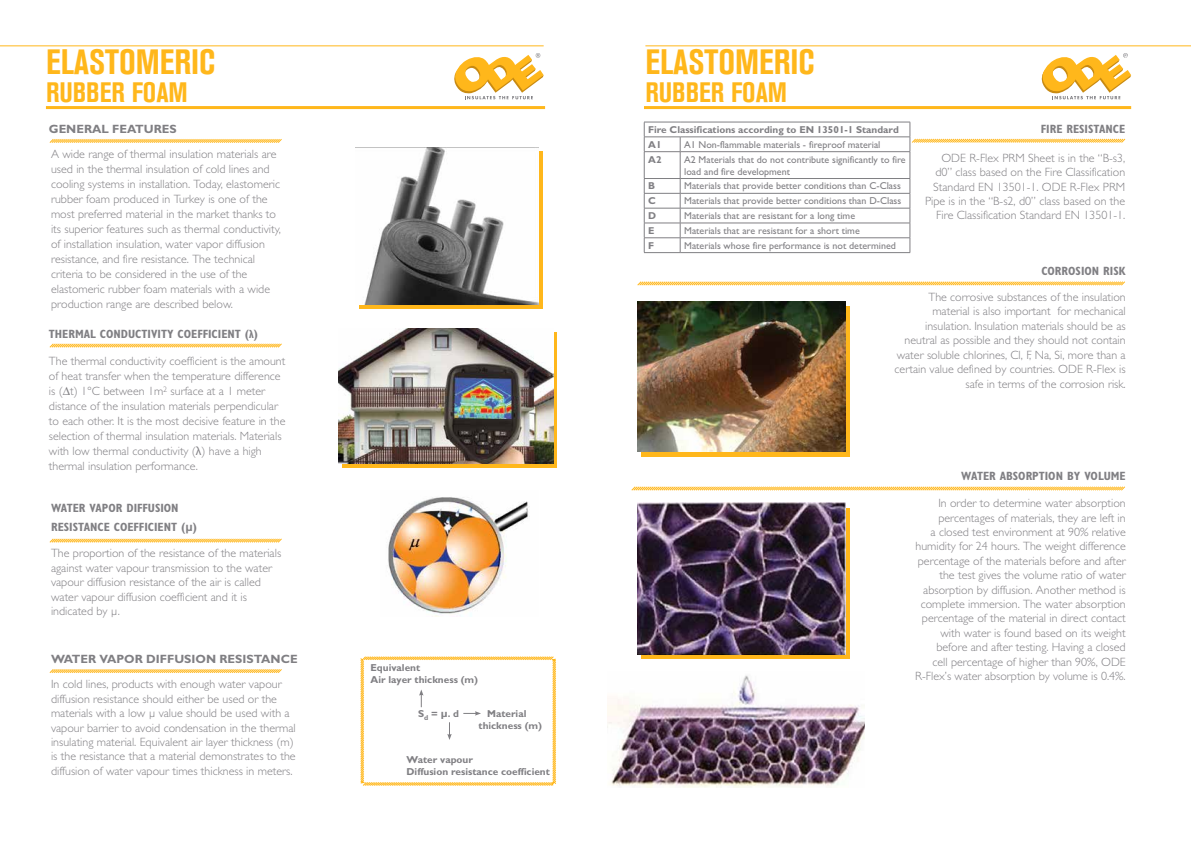
<style>
.page{position:relative;width:1191px;height:842px;background:#fff}
.page>*{position:absolute;margin:0;border:0;box-sizing:border-box;transform-origin:0 0}
.t1{font:700 35px "Akzidenz Grotesk Condensed";color:#ffb71b}
.t2{font:700 28px "Akzidenz Grotesk Condensed";color:#ffb71b}
.t3{font:12px/14.4px "Gill Sans Light Tr";color:#807f83}
.t4{font:12px/18.5px "Gill Sans Cond Bold Tr";color:#807f83}
.t5{font:12px "Gill Sans Bold Tr";color:#807f83}
.t6{font:10.1px/11.5px "Gill Sans Bold Tr";color:#807f83}
.t7{font:10px/12px "Gill Sans Normal Tr";color:#807f83}
.t8{font:10px/14.8px "Gill Sans Bold Tr";color:#807f83}
.s1{font-family:"Myriad Pro";font-weight:700;font-stretch:condensed}
.s2{font-family:"Myriad Pro"}
.s3{font-size:11.2px}
</style>
<div class="page">
<svg style="left:454px;top:53px;width:89px;height:46px"></svg>
<hr style="left:46px;top:106px;width:499px;height:3px;background:#ffb71b">
<hr style="left:0;top:45px;width:543px;height:1px;background:#ffb71b">
<hr style="left:645px;top:45px;width:546px;height:1px;background:#ffb71b">
<hr style="left:644px;top:106px;width:487px;height:3px;background:#ffb71b">
<div style="left:359px;top:152px;width:183px;height:157px;background:linear-gradient(to right,#ffb71b,#ffb71b)"></div>
<div style="left:342px;top:332px;width:215px;height:135px;background:linear-gradient(to right,#ffb71b,#ffb71b)"></div>
<div style="left:641px;top:306px;width:208px;height:150px;background:#ffb71b"></div>
<div style="left:641px;top:508px;width:208px;height:150px;background:#ffb71b"></div>
<svg style="left:49px;top:343px;width:233px;height:5px"></svg>
<svg style="left:49px;top:139px;width:233px;height:4px"></svg>
<svg style="left:637px;top:281px;width:488px;height:5px;background:#ffdb8f"></svg>
<svg style="left:631px;top:486px;width:494px;height:5px;background:#ffdb8f"></svg>
<svg style="left:49px;top:538px;width:233px;height:5px"></svg>
<svg style="left:49px;top:669px;width:233px;height:4px"></svg>
<svg style="left:1041px;top:53px;width:90px;height:46px"></svg>
<img style="left:339px;top:328px;width:214px;height:136px">
<img style="left:388px;top:497px;width:142px;height:120px">
<img style="left:359px;top:148px;width:179px;height:157px">
<img style="left:637px;top:302px;width:209px;height:150px">
<img style="left:637px;top:503px;width:209px;height:152px">
<img style="left:607px;top:675px;width:258px;height:112px">
<svg style="left:644px;top:123px;width:1px;height:129px"></svg>
<hr style="left:644px;top:122px;width:36px;height:1px;background:#807f83">
<hr style="left:680px;top:122px;width:230px;height:1px;background:#807f83">
<svg style="left:680px;top:138px;width:1px;height:114px"></svg>
<svg style="left:909px;top:122px;width:217px;height:130px"></svg>
<hr style="left:644px;top:137px;width:36px;height:1px;background:#807f83">
<hr style="left:680px;top:137px;width:230px;height:1px;background:#807f83">
<hr style="left:644px;top:151px;width:36px;height:1px;background:#807f83">
<hr style="left:680px;top:151px;width:230px;height:1px;background:#807f83">
<hr style="left:644px;top:178px;width:36px;height:1px;background:#807f83">
<hr style="left:680px;top:178px;width:230px;height:1px;background:#807f83">
<hr style="left:644px;top:193px;width:36px;height:1px;background:#807f83">
<hr style="left:680px;top:193px;width:230px;height:1px;background:#807f83">
<hr style="left:644px;top:208px;width:36px;height:1px;background:#807f83">
<hr style="left:680px;top:208px;width:230px;height:1px;background:#807f83">
<hr style="left:644px;top:223px;width:36px;height:1px;background:#807f83">
<hr style="left:680px;top:223px;width:230px;height:1px;background:#807f83">
<hr style="left:644px;top:238px;width:36px;height:1px;background:#807f83">
<hr style="left:680px;top:238px;width:230px;height:1px;background:#807f83">
<hr style="left:644px;top:252px;width:36px;height:1px;background:#807f83">
<hr style="left:680px;top:252px;width:230px;height:1px;background:#807f83">
<svg style="left:360px;top:656px;width:196px;height:130px"></svg>
<h1 class="t1" style="left:46px;top:41px;width:171px">ELASTOMERIC</h1>
<h2 class="t2" style="left:46px;top:76px;width:143px">RUBBER FOAM</h2>
<p class="t5" style="left:49px;top:122px;width:129px">GENERAL FEATURES</p>
<p class="t3" style="left:51px;top:146px;width:231px;line-height:15px">A wide range of thermal insulation materials are used in the thermal insulation of cold lines and cooling systems in installation. Today, elastomeric rubber foam produced in Turkey is one of the most preferred material in the market thanks to its superior features such as thermal conductivity, of installation insulation, water vapor diffusion resistance, and fire resistance. The technical criteria to be considered in the use of the elastomeric rubber foam materials with a wide production range are described below.</p>
<p class="t4" style="left:49px;top:324px;width:211px">THERMAL CONDUCTIVITY COEFFICIENT (<span class="s1">λ</span>)</p>
<p class="t3" style="left:49px;top:353px;width:238px;line-height:15px">The thermal conductivity coefficient is the amount of heat transfer when the temperature difference is (Δt) 1°C between 1m<sup>2</sup> surface at a 1 meter distance of the insulation materials perpendicular to each other. It is the most decisive feature in the selection of thermal insulation materials. Materials with low thermal conductivity (<span class="s2">λ</span>) have a high thermal insulation performance.</p>
<p class="t4" style="left:51px;top:499px;width:147px">WATER VAPOR DIFFUSION<br>RESISTANCE COEFFICIENT (μ)</p>
<p class="t3" style="left:51px;top:546px;width:232px">The proportion of the resistance of the materials against water vapour transmission to the water vapour diffusion resistance of the air is called water vapour diffusion coefficient and it is indicated by μ.</p>
<p class="t5" style="left:51px;top:652px;width:248px">WATER VAPOR DIFFUSION RESISTANCE</p>
<p class="t3" style="left:51px;top:677px;width:246px">In cold lines, products with enough water vapour diffusion resistance should either be used or the materials with a low μ value should be used with a vapour barrier to avoid condensation in the thermal insulating material. Equivalent air layer thickness (m) is the resistance that a material demonstrates to the diffusion of water vapour times thickness in meters.</p>
<p class="t6" style="left:370px;top:662px;width:109px">Equivalent<br>Air layer thickness (m)</p>
<p class="t6" style="left:418px;top:708px;width:42px">S<sub>d</sub> = <span class="s3">μ</span>. d</p>
<p class="t6" style="left:478px;top:708px;width:65px;text-indent:9px">Material thickness (m)</p>
<p class="t6" style="left:406px;top:754px;width:145px">Water vapour<br>Diffusion resistance coefficient</p>
<h1 class="t1" style="left:645px;top:42px;width:171px">ELASTOMERIC</h1>
<h2 class="t2" style="left:645px;top:76px;width:143px">RUBBER FOAM</h2>
<p class="t8" style="left:648px;top:122px;width:252px">Fire Classifications according to EN 13501-1 Standard<br>A1</p>
<p class="t7" style="left:684px;top:138px;width:198px">A1 Non-flammable materials - fireproof material</p>
<p class="t8" style="left:648px;top:152px;width:15px">A2</p>
<p class="t7" style="left:684px;top:153px;width:223px">A2 Materials that do not contribute significantly to fire load and fire development</p>
<p class="t8" style="left:648px;top:178px;width:8px">B</p>
<p class="t7" style="left:684px;top:180px;width:218px">Materials that provide better conditions than C-Class</p>
<p class="t8" style="left:648px;top:193px;width:9px">C</p>
<p class="t7" style="left:684px;top:195px;width:219px">Materials that provide better conditions than D-Class</p>
<p class="t8" style="left:648px;top:208px;width:10px">D</p>
<p class="t7" style="left:684px;top:210px;width:172px">Materials that are resistant for a long time</p>
<p class="t8" style="left:648px;top:223px;width:8px">E</p>
<p class="t7" style="left:684px;top:224px;width:177px">Materials that are resistant for a short time</p>
<p class="t8" style="left:648px;top:238px;width:8px">F</p>
<p class="t7" style="left:684px;top:239px;width:213px">Materials whose fire performance is not determined</p>
<p class="t4" style="left:1040px;top:120px;width:86px">FIRE RESISTANCE</p>
<p class="t3" style="left:925px;top:150px;width:202px;text-align:right">ODE R-Flex PRM Sheet is in the “B-s3, d0” class based on the Fire Classification Standard EN 13501-1. ODE R-Flex PRM Pipe is in the “B-s2, d0” class based on the Fire Classification Standard EN 13501-1.</p>
<p class="t4" style="left:1041px;top:261px;width:86px">CORROSION RISK</p>
<p class="t3" style="left:894px;top:290px;width:233px;text-align:right">The corrosive substances of the insulation material is also important for mechanical insulation. Insulation materials should be as neutral as possible and they should not contain water soluble chlorines, Cl, F, Na, Si, more than a certain value defined by countries. ODE R-Flex is safe in terms of the corrosion risk.</p>
<p class="t4" style="left:961px;top:467px;width:166px">WATER ABSORPTION BY VOLUME</p>
<p class="t3" style="left:915px;top:496px;width:212px;text-align:right">In order to determine water absorption percentages of materials, they are left in<br>a closed test environment at 90% relative humidity for 24 hours. The weight difference percentage of the materials before and after the test gives the volume ratio of water absorption by diffusion. Another method is complete immersion. The water absorption percentage of the material in direct contact with water is found based on its weight before and after testing. Having a closed<br>cell percentage of higher than 90%, ODE R-Flex’s water absorption by volume is 0.4%.</p>
</div>
